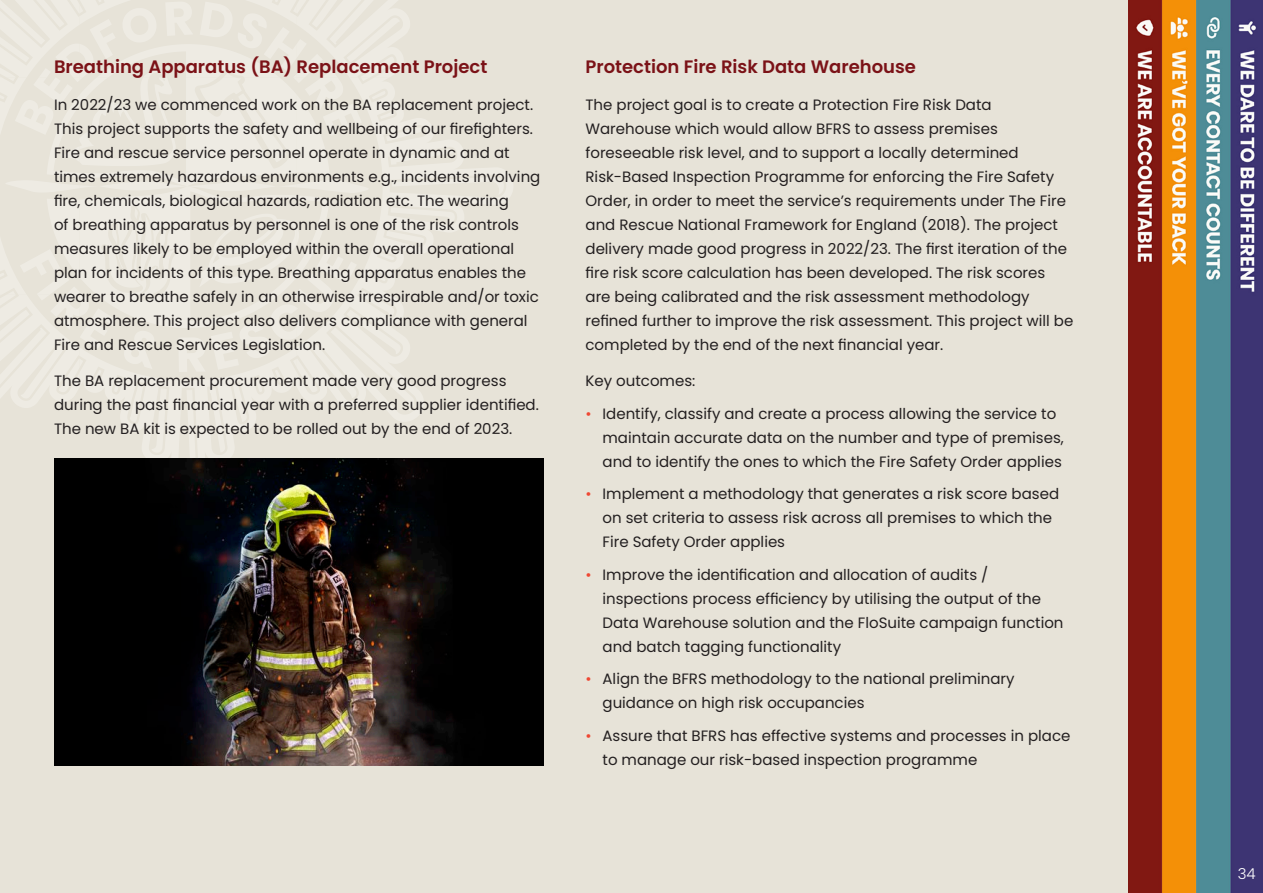
<style>
.page{position:relative;width:1263px;height:893px;background:#e7e3d8}
.page>*{position:absolute;margin:0;border:0;box-sizing:border-box;transform-origin:0 0}
.Sub_Header{font:600 18px "Poppins";color:#7b1217}
.t1{font:15px/24px "Poppins";color:#231f20}
.t2{font:300 15px "Poppins";color:#fff}
.s1{color:#ef4732}
</style>
<div class="page">
<svg style="left:0;top:0;width:33px;height:77px;fill:#eeebe3"></svg>
<svg style="left:0;top:372px;width:423px;height:49px"></svg>
<svg style="left:33px;top:0;width:480px;height:202px"></svg>
<svg style="left:0;top:77px;width:504px;height:295px"></svg>
<svg style="left:80px;top:347px;width:217px;height:111px"></svg>
<img style="left:1129px;top:0;width:134px;height:893px">
<img style="left:54px;top:458px;width:489px;height:308px">
<p class="Sub_Header" style="left:54px;top:56px;width:435px">Breathing Apparatus (BA) Replacement Project</p>
<p class="t1" style="left:54px;top:92px;width:488px">In 2022/23 we commenced work on the BA replacement project.<br>This project supports the safety and wellbeing of our firefighters.<br>Fire and rescue service personnel operate in dynamic and at times extremely hazardous environments e.g., incidents involving fire, chemicals, biological hazards, radiation etc. The wearing<br>of breathing apparatus by personnel is one of the risk controls measures likely to be employed within the overall operational plan for incidents of this type. Breathing apparatus enables the wearer to breathe safely in an otherwise irrespirable and/or toxic atmosphere. This project also delivers compliance with general Fire and Rescue Services Legislation.</p>
<p class="t1" style="left:54px;top:369px;width:486px">The BA replacement procurement made very good progress during the past financial year with a preferred supplier identified.<br>The new BA kit is expected to be rolled out by the end of 2023.</p>
<p class="Sub_Header" style="left:585px;top:56px;width:332px">Protection Fire Risk Data Warehouse</p>
<p class="t1" style="left:585px;top:92px;width:489px">The project goal is to create a Protection Fire Risk Data Warehouse which would allow BFRS to assess premises foreseeable risk level, and to support a locally determined Risk-Based Inspection Programme for enforcing the Fire Safety Order, in order to meet the service’s requirements under The Fire and Rescue National Framework for England (2018). The project delivery made good progress in 2022/23. The first iteration of the fire risk score calculation has been developed. The risk scores are being calibrated and the risk assessment methodology refined further to improve the risk assessment. This project will be completed by the end of the next financial year.</p>
<p class="t1" style="left:585px;top:369px;width:111px">Key outcomes:</p>
<p class="t1" style="left:602px;top:402px;width:463px;text-indent:-17px"><span class="s1">•</span> Identify, classify and create a process allowing the service to maintain accurate data on the number and type of premises, and to identify the ones to which the Fire Safety Order applies</p>
<p class="t1" style="left:602px;top:482px;width:458px;text-indent:-17px"><span class="s1">•</span> Implement a methodology that generates a risk score based on set criteria to assess risk across all premises to which the<br>Fire Safety Order applies</p>
<p class="t1" style="left:602px;top:563px;width:462px;text-indent:-17px"><span class="s1">•</span> Improve the identification and allocation of audits / inspections process efficiency by utilising the output of the Data Warehouse solution and the FloSuite campaign function and batch tagging functionality</p>
<p class="t1" style="left:602px;top:667px;width:414px;text-indent:-17px"><span class="s1">•</span> Align the BFRS methodology to the national preliminary guidance on high risk occupancies</p>
<p class="t1" style="left:602px;top:724px;width:469px;text-indent:-17px"><span class="s1">•</span> Assure that BFRS has effective systems and processes in place to manage our risk-based inspection programme</p>
<p class="t2" style="left:1238px;top:865px;width:19px">34</p>
</div>
